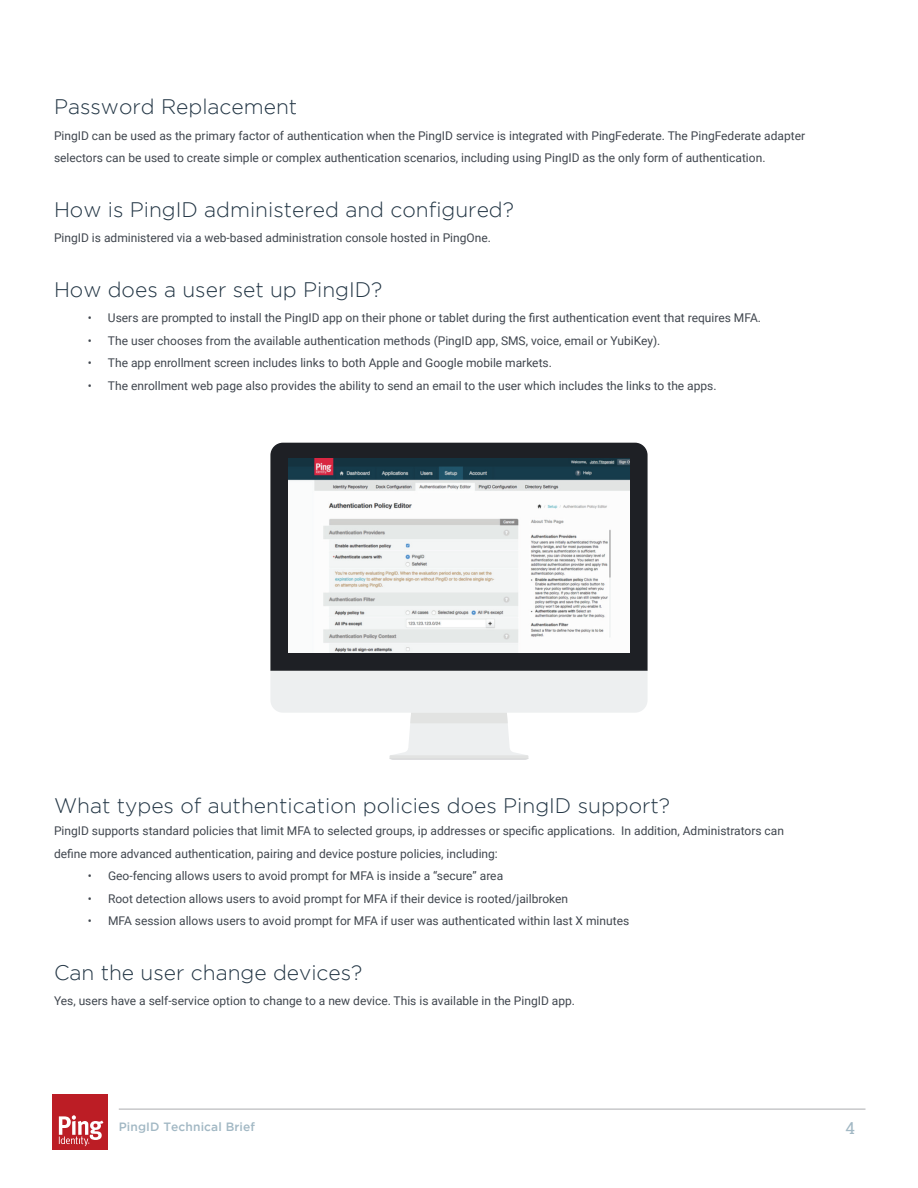
<style>
.page{position:relative;width:918px;height:1188px;background:#fff}
.page>*{position:absolute;margin:0;border:0;box-sizing:border-box;transform-origin:0 0}
.t1{font:300 21px "Gotham";color:#233645}
.t2{font:16.5px "Roboto Slab";color:#a2b8c4}
.t3{font:12px/22.5px "Roboto";color:#40464e}
.t4{font:500 12px "Gotham";letter-spacing:.01em;color:#a2b8c4}
</style>
<div class="page">
<hr style="left:119px;top:1108px;width:746px;height:2px;background:#c7c8ca">
<div style="left:53px;top:1095px;width:55px;height:55px;background:#bc1d25"></div>
<svg style="left:59px;top:1115px;width:44px;height:31px"></svg>
<div style="left:270px;top:443px;width:378px;height:228px;background:#1e2025"></div>
<svg style="left:270px;top:671px;width:378px;height:89px"></svg>
<img style="left:288px;top:458px;width:342px;height:195px">
<h1 class="t1" style="left:54px;top:95px;width:245px">Password Replacement</h1>
<p class="t3" style="left:54px;top:124px;width:753px">PingID can be used as the primary factor of authentication when the PingID service is integrated with PingFederate. The PingFederate adapter selectors can be used to create simple or complex authentication scenarios, including using PingID as the only form of authentication.</p>
<h1 class="t1" style="left:54px;top:198px;width:462px">How is PingID administered and configured?</h1>
<p class="t3" style="left:54px;top:226px;width:438px">PingID is administered via a web-based administration console hosted in PingOne.</p>
<h1 class="t1" style="left:54px;top:278px;width:330px">How does a user set up PingID?</h1>
<p class="t3" style="left:88px;top:307px;width:675px">• Users are prompted to install the PingID app on their phone or tablet during the first authentication event that requires MFA.</p>
<p class="t3" style="left:88px;top:329px;width:574px">• The user chooses from the available authentication methods (PingID app, SMS, voice, email or YubiKey).</p>
<p class="t3" style="left:88px;top:352px;width:466px">• The app enrollment screen includes links to both Apple and Google mobile markets.</p>
<p class="t3" style="left:88px;top:374px;width:630px">• The enrollment web page also provides the ability to send an email to the user which includes the links to the apps.</p>
<h1 class="t1" style="left:54px;top:794px;width:618px">What types of authentication policies does PingID support?</h1>
<p class="t3" style="left:54px;top:820px;width:732px">PingID supports standard policies that limit MFA to selected groups, ip addresses or specific applications. In addition, Administrators can define more advanced authentication, pairing and device posture policies, including:</p>
<p class="t3" style="left:88px;top:865px;width:417px">• Geo-fencing allows users to avoid prompt for MFA is inside a “secure” area</p>
<p class="t3" style="left:88px;top:887px;width:482px">• Root detection allows users to avoid prompt for MFA if their device is rooted/jailbroken</p>
<p class="t3" style="left:88px;top:910px;width:543px">• MFA session allows users to avoid prompt for MFA if user was authenticated within last X minutes</p>
<h1 class="t1" style="left:54px;top:961px;width:310px">Can the user change devices?</h1>
<p class="t3" style="left:54px;top:989px;width:523px">Yes, users have a self-service option to change to a new device. This is available in the PingID app.</p>
<p class="t4" style="left:119px;top:1120px;width:138px">PingID Technical Brief</p>
<h2 class="t2" style="left:845px;top:1116px;width:11px">4</h2>
</div>
